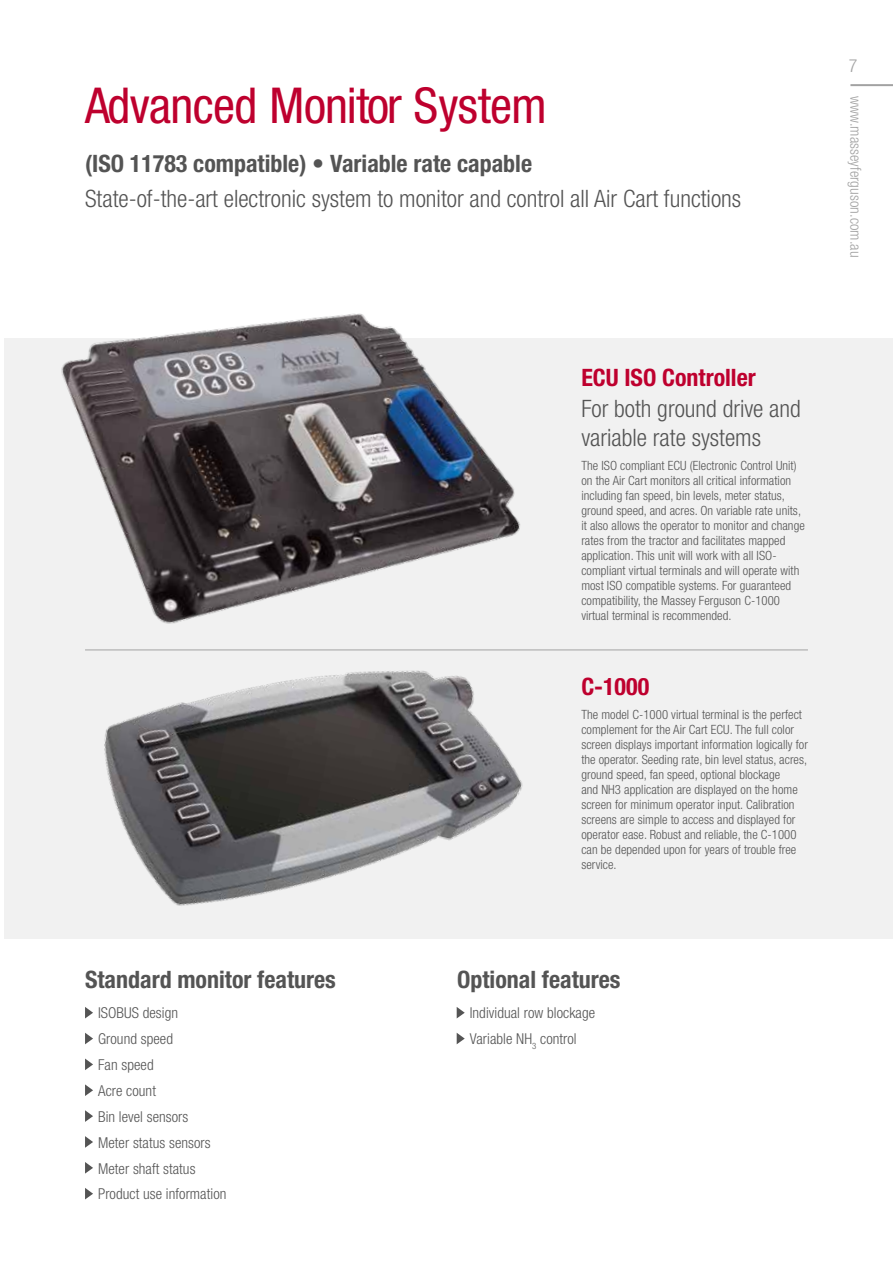
<style>
.page{position:relative;width:893px;height:1263px;background:#fff}
.page>*{position:absolute;margin:0;border:0;box-sizing:border-box;transform-origin:0 0}
.t1{font:condensed 49.5px "Helvetica Neue";letter-spacing:-.015em;color:#be002e}
.t2{font:300 condensed 24px/28.8px "Helvetica Neue";color:#545454}
.t3{font:700 condensed 24px "Helvetica Neue";color:#545454}
.t4{font:700 condensed 24px "Helvetica Neue";color:#be002e}
.t5{font:300 condensed 18px "Helvetica Neue";color:#a2a2a2}
.t6{font:300 condensed 15px/25.8px "Helvetica Neue";letter-spacing:.005em;color:#545454}
.t7{font:300 condensed 15px "Helvetica Neue";letter-spacing:.005em;color:#a2a2a2}
.t8{font:300 condensed 12.75px/15px "Helvetica Neue";letter-spacing:.005em;color:#545454}
</style>
<div class="page">
<div style="left:4px;top:339px;width:889px;height:600px;background:#f1f1f1"></div>
<img style="left:6px;top:313px;width:615px;height:138px">
<svg style="left:85px;top:1058px;width:8px;height:12px"></svg>
<svg style="left:85px;top:1084px;width:8px;height:12px"></svg>
<svg style="left:85px;top:1110px;width:8px;height:12px"></svg>
<svg style="left:85px;top:1136px;width:8px;height:12px"></svg>
<svg style="left:85px;top:1162px;width:8px;height:11px"></svg>
<svg style="left:85px;top:1188px;width:8px;height:11px"></svg>
<img style="left:85px;top:451px;width:609px;height:594px">
<svg style="left:457px;top:1007px;width:8px;height:11px"></svg>
<svg style="left:457px;top:1033px;width:8px;height:11px"></svg>
<hr style="left:850px;top:84px;width:43px;height:2px;background:#a2a2a2">
<hr style="left:85px;top:649px;width:723px;height:1px;background:#a2a2a2">
<h1 class="t1" style="left:85px;top:77px;width:463px">Advanced Monitor System</h1>
<h2 class="t3" style="left:85px;top:149px;width:449px">(ISO 11783 compatible) • Variable rate capable</h2>
<h2 class="t2" style="left:85px;top:184px;width:658px">State-of-the-art electronic system to monitor and control all Air Cart functions</h2>
<h3 class="t5" style="left:849px;top:56px;width:10px">7</h3>
<p class="t7" style="left:864px;top:96px;width:163px;rotate:90deg">www.masseyferguson.com.au</p>
<h2 class="t3" style="left:85px;top:965px;width:252px">Standard monitor features</h2>
<p class="t6" style="left:98px;top:1000px;width:130px">ISOBUS design<br>Ground speed<br>Fan speed<br>Acre count<br>Bin level sensors<br>Meter status sensors<br>Meter shaft status<br>Product use information</p>
<h2 class="t4" style="left:581px;top:363px;width:176px">ECU ISO Controller</h2>
<h2 class="t2" style="left:581px;top:394px;width:221px">For both ground drive and variable rate systems</h2>
<p class="t8" style="left:581px;top:458px;width:225px">The ISO compliant ECU (Electronic Control Unit) on the Air Cart monitors all critical information including fan speed, bin levels, meter status, ground speed, and acres. On variable rate units, it also allows the operator to monitor and change rates from the tractor and facilitates mapped application. This unit will work with all ISO&shy;compliant virtual terminals and will operate with most ISO compatible systems. For guaranteed compatibility, the Massey Ferguson C-1000 virtual terminal is recommended.</p>
<h2 class="t4" style="left:581px;top:672px;width:69px">C-1000</h2>
<p class="t8" style="left:581px;top:707px;width:228px">The model C-1000 virtual terminal is the perfect complement for the Air Cart ECU. The full color screen displays important information logically for the operator. Seeding rate, bin level status, acres, ground speed, fan speed, optional blockage<br>and NH3 application are displayed on the home screen for minimum operator input. Calibration screens are simple to access and displayed for operator ease. Robust and reliable, the C-1000 can be depended upon for years of trouble free service.</p>
<h2 class="t3" style="left:457px;top:965px;width:165px">Optional features</h2>
<p class="t6" style="left:470px;top:1000px;width:127px">Individual row blockage<br>Variable NH<sub>3</sub> control</p>
</div>
